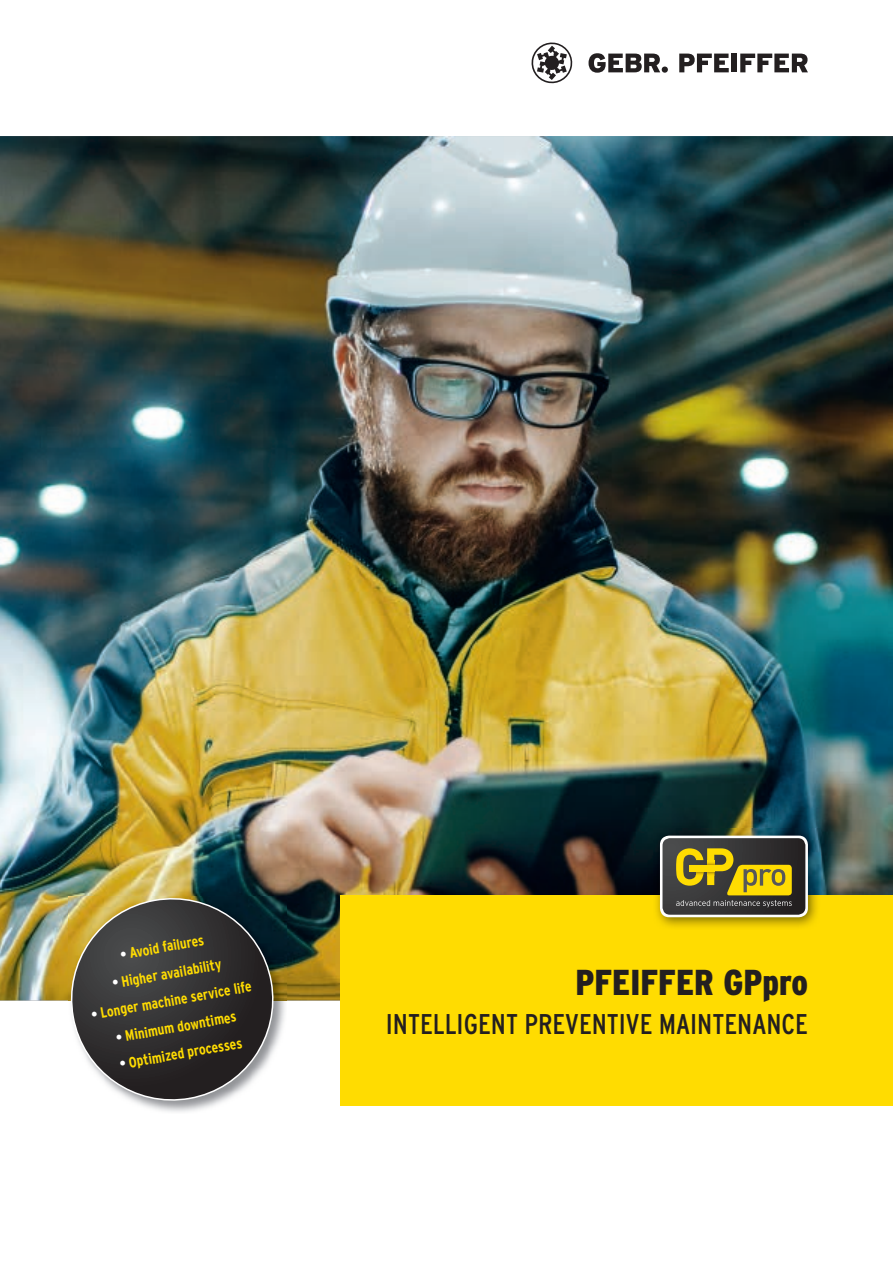
<style>
.page{position:relative;width:893px;height:1263px;background:#fff}
.page>*{position:absolute;margin:0;border:0;box-sizing:border-box;transform-origin:0 0}
.t1{font:900 condensed 36px "Interstate";color:#231f20}
.t2{font:condensed 28.5px "Interstate";color:#231f20}
.t3{font:700 condensed 15px "Interstate";color:#ffdc01}
.s1{color:#fff}
</style>
<div class="page">
<img style="left:0;top:136px;width:893px;height:864px">
<div style="left:340px;top:895px;width:553px;height:211px;background:#ffdc01"></div>
<svg style="left:588px;top:53px;width:80px;height:20px"></svg>
<svg style="left:679px;top:54px;width:50px;height:18px"></svg>
<div style="left:731px;top:54px;width:6px;height:18px;background:#231f20"></div>
<svg style="left:740px;top:54px;width:68px;height:18px"></svg>
<svg style="left:531px;top:42px;width:42px;height:42px"></svg>
<img style="left:653px;top:829px;width:167px;height:98px">
<div style="left:660px;top:836px;width:148px;height:81px;background:#fff;border-radius:9px"></div>
<svg style="left:662px;top:838px;width:143px;height:77px"></svg>
<img style="left:155px;top:896px;width:131px;height:216px">
<svg style="left:63px;top:890px;width:219px;height:219px"></svg>
<p class="t3" style="left:119px;top:946px;width:86px;rotate:-10deg"><span class="s1">•</span> Avoid failures</p>
<p class="t3" style="left:111px;top:975px;width:112px;rotate:-10deg"><span class="s1">•</span> Higher availability</p>
<p class="t3" style="left:90px;top:1006px;width:164px;rotate:-10deg"><span class="s1">•</span> Longer machine service life</p>
<p class="t3" style="left:115px;top:1029px;width:123px;rotate:-10deg"><span class="s1">•</span> Minimum downtimes</p>
<p class="t3" style="left:118px;top:1056px;width:126px;rotate:-10deg"><span class="s1">•</span> Optimized processes</p>
<h1 class="t1" style="left:575px;top:963px;width:234px">PFEIFFER GPpro</h1>
<h2 class="t2" style="left:386px;top:1008px;width:424px">INTELLIGENT PREVENTIVE MAINTENANCE</h2>
</div>
